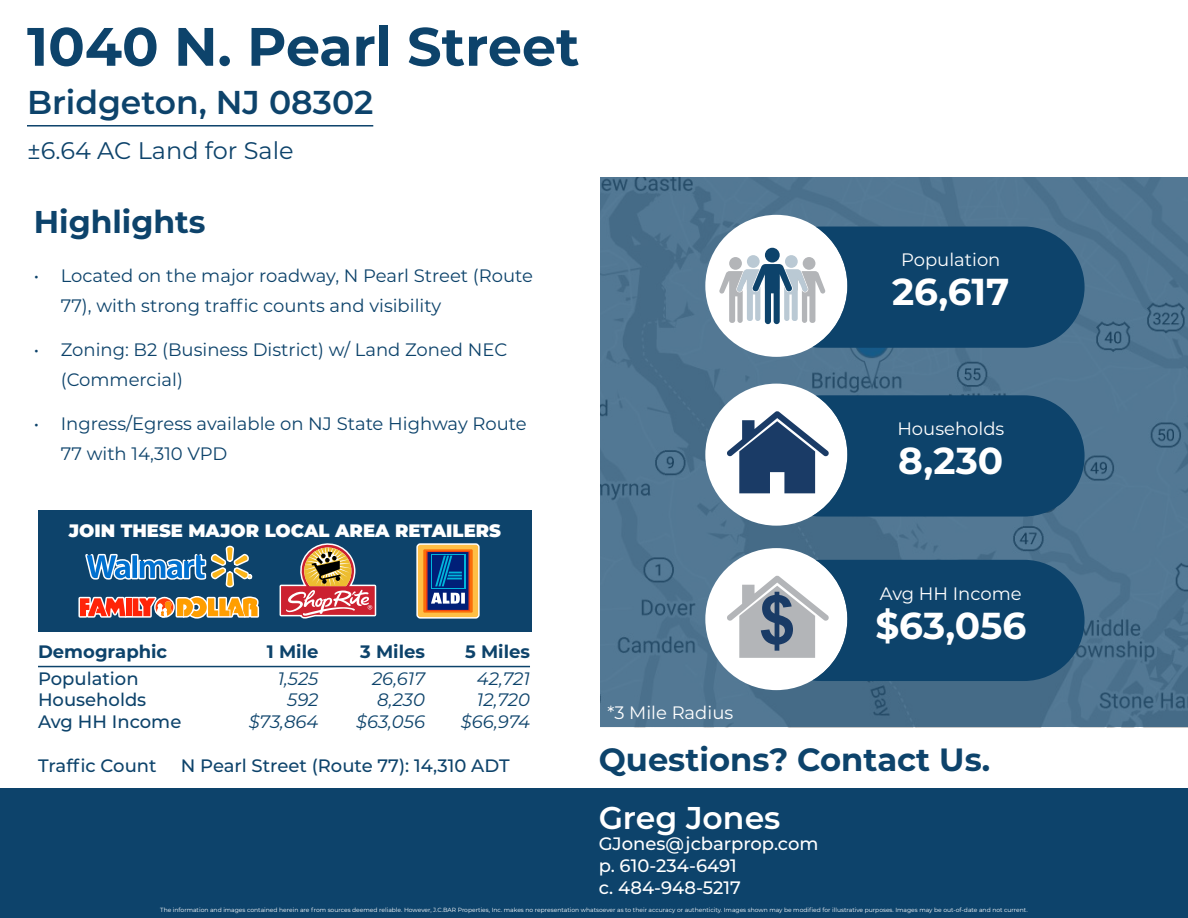
<style>
.page{position:relative;width:1188px;height:918px;background:#fff}
.page>*{position:absolute;margin:0;border:0;box-sizing:border-box;transform-origin:0 0}
.t1{font:700 54px "Montserrat";color:#0d436b}
.t2{font:700 37.5px "Montserrat";color:#fff}
.t3{font:600 33px "Montserrat";color:#0d436b}
.t4{font:700 32.1px "Montserrat";color:#0d436b}
.t5{font:700 31.5px "Montserrat";color:#0d436b}
.t6{font:600 31.5px "Montserrat";color:#fff}
.t7{font:24px "Montserrat";color:#0d436b}
.t8{font:18px/30px "Montserrat";color:#0d436b}
.t9{font:500 18px "Montserrat";color:#0d436b}
.t10{font:italic 18px "Montserrat";color:#0d436b}
.t11{font:500 18px/21.6px "Montserrat";color:#fff}
.t12{font:18px "Montserrat";color:#fff}
.t13{font:900 18px "Montserrat";color:#fff}
.t14{font:700 18px "Montserrat";color:#0d436b}
.t15{font:6px "Montserrat";color:#fff}
</style>
<div class="page">
<div style="left:0;top:788px;width:1188px;height:130px;background:#0d436b"></div>
<svg style="left:600px;top:178px;width:588px;height:549px;background:#4e738f"></svg>
<hr style="left:27px;top:125px;width:346px;height:2px;background:#0d436b">
<div style="left:705px;top:215px;width:142px;height:142px;background:#fff;border-radius:50%"></div>
<svg style="left:719px;top:227px;width:366px;height:121px"></svg>
<div style="left:705px;top:384px;width:142px;height:142px;background:#fff;border-radius:50%"></div>
<svg style="left:727px;top:395px;width:358px;height:122px"></svg>
<div style="left:705px;top:548px;width:142px;height:142px;background:#fff;border-radius:50%"></div>
<svg style="left:727px;top:560px;width:358px;height:121px"></svg>
<hr style="left:38px;top:666px;width:492px;height:1px;background:#0d436b">
<div style="left:38px;top:511px;width:494px;height:121px;background:#0d436b"></div>
<div style="left:416px;top:543px;width:64px;height:76px;border:3px solid #fff;border-radius:2px"></div>
<div style="left:418px;top:545px;width:60px;height:72px;background:#ffbf45;border-radius:2px"></div>
<div style="left:423px;top:549px;width:50px;height:64px;background:#fa6e0a"></div>
<div style="left:426px;top:551px;width:44px;height:60px;background:#7b2e44"></div>
<div style="left:428px;top:552px;width:41px;height:58px;background:#001f78"></div>
<svg style="left:431px;top:554px;width:35px;height:50px"></svg>
<svg style="left:77px;top:510px;width:336px;height:109px"></svg>
<h1 class="t1" style="left:27px;top:8px;width:554px">1040 N. Pearl Street</h1>
<h3 class="t3" style="left:27px;top:79px;width:348px">Bridgeton, NJ 08302</h3>
<h3 class="t7" style="left:27px;top:134px;width:268px">±6.64 AC Land for Sale</h3>
<h3 class="t5" style="left:34px;top:199px;width:173px">Highlights</h3>
<h3 class="t8" style="left:61px;top:260px;width:474px;text-indent:-27px">• Located on the major roadway, N Pearl Street (Route<br>77), with strong traffic counts and visibility</h3>
<h3 class="t8" style="left:61px;top:334px;width:448px;text-indent:-27px">• Zoning: B2 (Business District) w/ Land Zoned NEC (Commercial)</h3>
<h3 class="t8" style="left:61px;top:407px;width:468px;text-indent:-27px">• Ingress/Egress available on NJ State Highway Route<br>77 with 14,310 VPD</h3>
<h3 class="t13" style="left:69px;top:517px;width:434px">JOIN THESE MAJOR LOCAL AREA RETAILERS</h3>
<h3 class="t14" style="left:38px;top:638px;width:131px">Demographic</h3>
<h3 class="t14" style="left:267px;top:638px;width:53px">1 Mile</h3>
<h3 class="t14" style="left:360px;top:638px;width:66px">3 Miles</h3>
<h3 class="t14" style="left:465px;top:638px;width:66px">5 Miles</h3>
<h3 class="t9" style="left:38px;top:666px;width:102px">Population</h3>
<h3 class="t10" style="left:278px;top:666px;width:42px">1,525</h3>
<h3 class="t10" style="left:372px;top:666px;width:54px">26,617</h3>
<h3 class="t10" style="left:477px;top:666px;width:55px">42,721</h3>
<h3 class="t9" style="left:38px;top:687px;width:110px">Households</h3>
<h3 class="t10" style="left:287px;top:688px;width:33px">592</h3>
<h3 class="t10" style="left:377px;top:688px;width:49px">8,230</h3>
<h3 class="t10" style="left:477px;top:688px;width:55px">12,720</h3>
<h3 class="t9" style="left:38px;top:709px;width:145px">Avg HH Income</h3>
<h3 class="t10" style="left:249px;top:709px;width:71px">$73,864</h3>
<h3 class="t10" style="left:356px;top:709px;width:70px">$63,056</h3>
<h3 class="t10" style="left:461px;top:709px;width:71px">$66,974</h3>
<h3 class="t9" style="left:38px;top:753px;width:120px">Traffic Count</h3>
<h3 class="t9" style="left:181px;top:753px;width:330px">N Pearl Street (Route 77): 14,310 ADT</h3>
<h3 class="t12" style="left:901px;top:247px;width:101px">Population</h3>
<h2 class="t2" style="left:892px;top:265px;width:119px">26,617</h2>
<h3 class="t12" style="left:897px;top:416px;width:109px">Households</h3>
<h2 class="t2" style="left:898px;top:434px;width:107px">8,230</h2>
<h3 class="t12" style="left:607px;top:701px;width:127px">*3 Mile Radius</h3>
<h3 class="t12" style="left:880px;top:581px;width:143px">Avg HH Income</h3>
<h2 class="t2" style="left:875px;top:598px;width:153px">$63,056</h2>
<h3 class="t4" style="left:599px;top:737px;width:393px">Questions? Contact Us.</h3>
<h3 class="t6" style="left:599px;top:795px;width:183px">Greg Jones</h3>
<h3 class="t11" style="left:599px;top:832px;width:221px">GJones@jcbarprop.com p. 610-234-6491<br>c. 484-948-5217</h3>
<p class="t15" style="left:160px;top:905px;width:869px">The information and images contained herein are from sources deemed reliable. However, J.C.BAR Properties, Inc. makes no representation whatsoever as to their accuracy or authenticity. Images shown may be modified for illustrative purposes. Images may be out-of-date and not current.</p>
</div>
